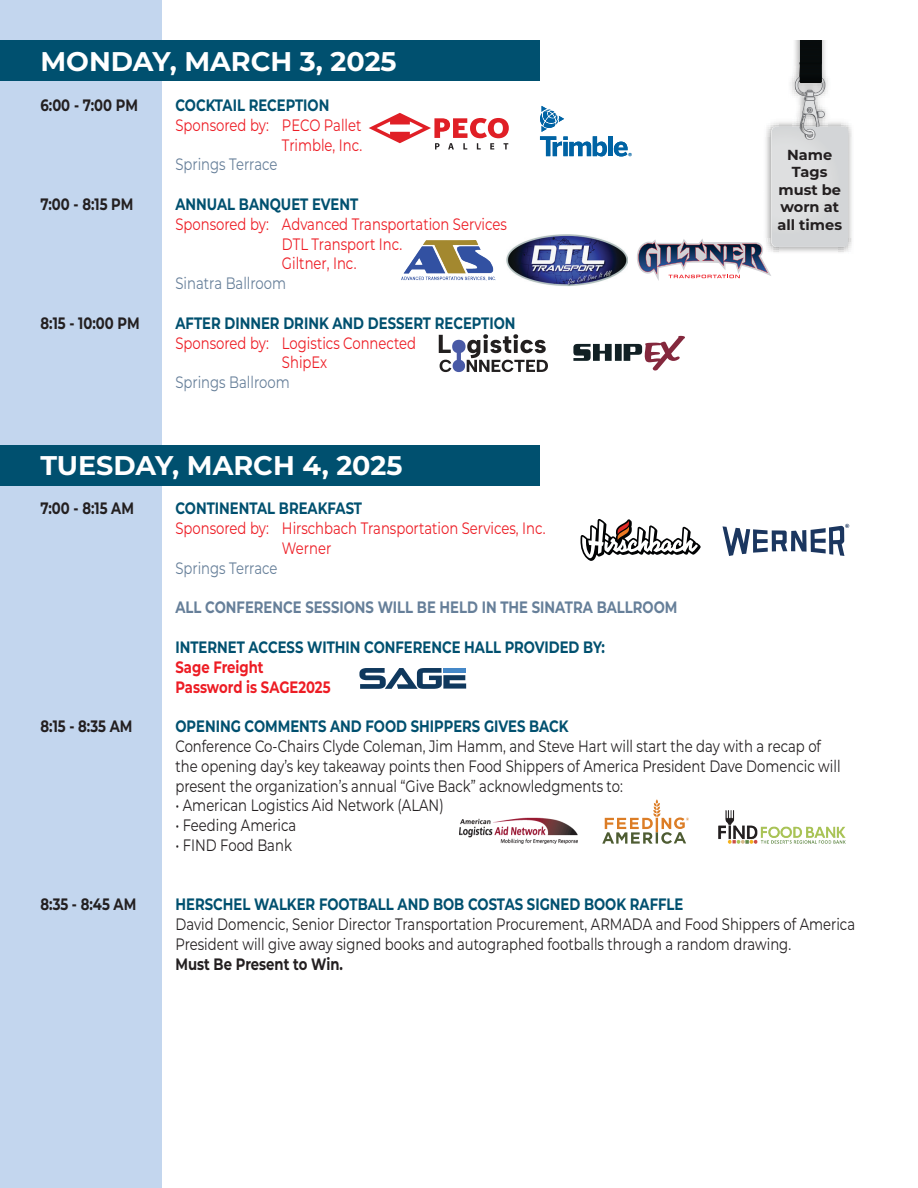
<style>
.page{position:relative;width:918px;height:1188px;background:#fff}
.page>*{position:absolute;margin:0;border:0;box-sizing:border-box;transform-origin:0 0}
.t1{font:700 27px "Montserrat";color:#fff}
.t2{font:16.5px/19.8px "Montserrat";color:#231f20;scale:.8 1}
.t3{font:700 16.5px "Montserrat";color:#00506f;scale:.8 1}
.t4{font:16.5px/19.8px "Montserrat";color:#ed1c24;scale:.8 1}
.t5{font:700 16.5px "Montserrat";color:#231f20;scale:.8 1}
.t6{font:16.5px "Montserrat";color:#667f99;scale:.8 1}
.t7{font:700 16.5px "Montserrat";color:#667f99;scale:.8 1}
.t8{font:700 16.5px/19.8px "Montserrat";color:#ed1c24;scale:.8 1}
.t9{font:700 14.55px/17.4px "Montserrat";color:#231f20;text-align:center}
</style>
<div class="page">
<div style="left:0;top:0;width:162px;height:1188px;background:#c3d6ee"></div>
<div style="left:0;top:445px;width:540px;height:40px;background:#00506f"></div>
<svg style="left:602px;top:799px;width:87px;height:45px"></svg>
<img style="left:459px;top:817px;width:118px;height:27px">
<svg style="left:359px;top:668px;width:107px;height:21px"></svg>
<img style="left:719px;top:811px;width:126px;height:33px">
<svg style="left:580px;top:519px;width:121px;height:42px"></svg>
<svg style="left:723px;top:524px;width:126px;height:32px"></svg>
<svg style="left:439px;top:334px;width:109px;height:38px"></svg>
<svg style="left:573px;top:336px;width:112px;height:35px"></svg>
<div style="left:0;top:40px;width:540px;height:41px;background:#00506f"></div>
<img style="left:506px;top:234px;width:108px;height:52px">
<img style="left:401px;top:240px;width:95px;height:40px">
<svg style="left:848px;top:125px;width:4px;height:127px"></svg>
<svg style="left:369px;top:113px;width:140px;height:36px"></svg>
<div style="left:608px;top:136px;width:5px;height:20px;background:#0063a4"></div>
<svg style="left:614px;top:40px;width:234px;height:241px"></svg>
<svg style="left:540px;top:106px;width:67px;height:50px"></svg>
<h1 class="t1" style="left:40px;top:42px;width:358px">MONDAY, MARCH 3, 2025</h1>
<p class="t5" style="left:40px;top:93px;width:123px">6:00 - 7:00 PM</p>
<p class="t3" style="left:175px;top:93px;width:194px">COCKTAIL RECEPTION</p>
<p class="t4" style="left:175px;top:114px;width:235px;text-align:right">Sponsored by: PECO Pallet<br>Trimble, Inc.</p>
<p class="t6" style="left:175px;top:153px;width:129px">Springs Terrace</p>
<p class="t5" style="left:40px;top:192px;width:118px">7:00 - 8:15 PM</p>
<p class="t3" style="left:175px;top:192px;width:230px">ANNUAL BANQUET EVENT</p>
<p class="t4" style="left:282px;top:213px;width:283px;text-indent:-106px">Sponsored by: Advanced Transportation Services<br>DTL Transport Inc.<br>Giltner, Inc.</p>
<p class="t6" style="left:175px;top:272px;width:140px">Sinatra Ballroom</p>
<p class="t5" style="left:40px;top:311px;width:125px">8:15 - 10:00 PM</p>
<p class="t3" style="left:175px;top:311px;width:427px">AFTER DINNER DRINK AND DESSERT RECEPTION</p>
<p class="t4" style="left:282px;top:332px;width:169px;text-indent:-107px">Sponsored by: Logistics Connected<br>ShipEx</p>
<p class="t6" style="left:175px;top:371px;width:144px">Springs Ballroom</p>
<h1 class="t1" style="left:40px;top:446px;width:363px">TUESDAY, MARCH 4, 2025</h1>
<p class="t9" style="left:777px;top:145px;width:66px">Name<br>Tags must be worn at all times</p>
<p class="t5" style="left:40px;top:497px;width:118px">7:00 - 8:15 AM</p>
<p class="t3" style="left:175px;top:497px;width:235px">CONTINENTAL BREAKFAST</p>
<p class="t4" style="left:282px;top:518px;width:331px;text-indent:-107px">Sponsored by: Hirschbach Transportation Services, Inc.<br>Werner</p>
<p class="t6" style="left:175px;top:557px;width:129px">Springs Terrace</p>
<p class="t7" style="left:175px;top:596px;width:629px">ALL CONFERENCE SESSIONS WILL BE HELD IN THE SINATRA BALLROOM</p>
<p class="t3" style="left:175px;top:635px;width:538px">INTERNET ACCESS WITHIN CONFERENCE HALL PROVIDED BY:</p>
<p class="t8" style="left:175px;top:656px;width:195px">Sage Freight<br>Password is SAGE2025</p>
<p class="t5" style="left:40px;top:714px;width:116px">8:15 - 8:35 AM</p>
<p class="t3" style="left:175px;top:714px;width:493px">OPENING COMMENTS AND FOOD SHIPPERS GIVES BACK</p>
<p class="t2" style="left:175px;top:736px;width:833px">Conference Co-Chairs Clyde Coleman, Jim Hamm, and Steve Hart will start the day with a recap of the opening day’s key takeaway points then Food Shippers of America President Dave Domencic will present the organization’s annual “Give Back” acknowledgments to:</p>
<p class="t2" style="left:175px;top:795px;width:337px">• American Logistics Aid Network (ALAN)</p>
<p class="t2" style="left:175px;top:815px;width:153px">• Feeding America</p>
<p class="t2" style="left:175px;top:835px;width:147px">• FIND Food Bank</p>
<p class="t5" style="left:40px;top:893px;width:121px">8:35 - 8:45 AM</p>
<p class="t3" style="left:175px;top:893px;width:636px">HERSCHEL WALKER FOOTBALL AND BOB COSTAS SIGNED BOOK RAFFLE</p>
<p class="t2" style="left:175px;top:914px;width:851px">David Domencic, Senior Director Transportation Procurement, ARMADA and Food Shippers of America<br>President will give away signed books and autographed footballs through a random drawing.</p>
<p class="t5" style="left:175px;top:952px;width:211px">Must Be Present to Win.</p>
</div>
